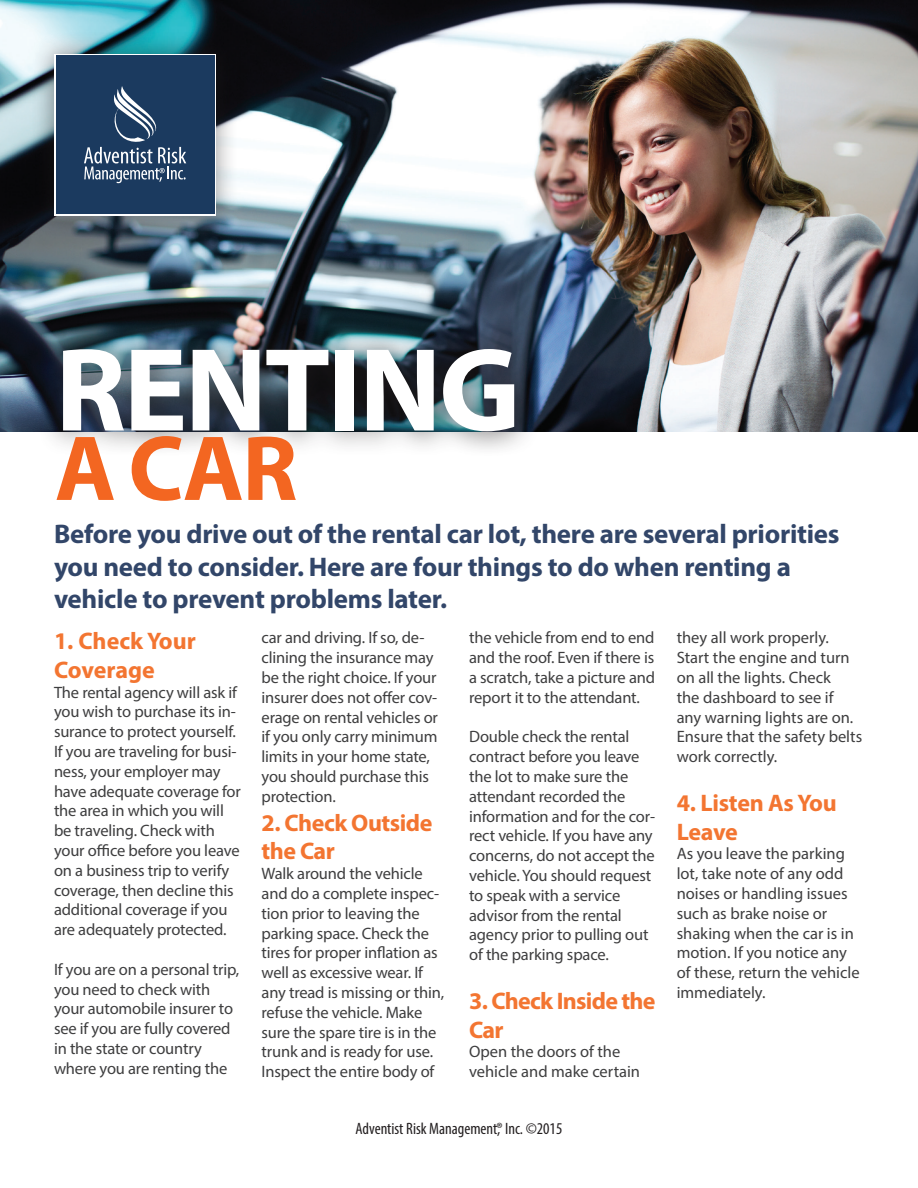
<style>
.page{position:relative;width:918px;height:1188px;background:#fff}
.page>*{position:absolute;margin:0;border:0;box-sizing:border-box;transform-origin:0 0}
.t1{font:700 119.7px "Myriad Pro";letter-spacing:-.02em;color:#fff}
.t2{font:700 93.3px "Myriad Pro";color:#f36621}
.t3{font:700 27px/32.4px "Myriad Pro";letter-spacing:-.01em;color:#324669}
.t4{font:700 24px/28.8px "Myriad Pro";letter-spacing:-.02em;color:#f37531}
.t5{font:700 24px/28.8px "Myriad Pro";color:#f37531}
.t6{font:16.5px/19.8px "Myriad Pro";letter-spacing:-.01em;color:#3e3e3f}
.t7{font:condensed 16.5px "Myriad Pro";color:#231f20}
</style>
<div class="page">
<img style="left:0;top:0;width:918px;height:432px">
<div style="left:31px;top:31px;width:208px;height:208px;background:#231f20;opacity:.5"></div>
<svg style="left:54px;top:54px;width:162px;height:162px"></svg>
<div style="left:56px;top:56px;width:158px;height:158px;background:#1b3a5f"></div>
<svg style="left:84px;top:86px;width:102px;height:97px"></svg>
<div style="left:36px;top:322px;width:505px;height:136px;background:#231f20;opacity:.75"></div>
<h1 class="t1" style="left:55px;top:312px;width:467px">RENTING</h1>
<h2 class="t2" style="left:55px;top:408px;width:244px">A CAR</h2>
<h3 class="t3" style="left:54px;top:517px;width:787px">Before you drive out of the rental car lot, there are several priorities you need to consider. Here are four things to do when renting a vehicle to prevent problems later.</h3>
<h3 class="t5" style="left:54px;top:626px;width:143px">1. Check Your<br>Coverage</h3>
<p class="t6" style="left:54px;top:682px;width:188px">The rental agency will ask if you wish to purchase its in&shy;surance to protect yourself.<br>If you are traveling for busi&shy;ness, your employer may have adequate coverage for the area in which you will be traveling. Check with your office before you leave on a business trip to verify coverage, then decline this additional coverage if you are adequately protected.</p>
<p class="t6" style="left:54px;top:959px;width:187px">If you are on a personal trip, you need to check with your automobile insurer to see if you are fully covered in the state or country where you are renting the</p>
<p class="t6" style="left:262px;top:628px;width:178px">car and driving. If so, de&shy;clining the insurance may be the right choice. If your insurer does not offer cov&shy;erage on rental vehicles or if you only carry minimum limits in your home state, you should purchase this protection.</p>
<h3 class="t4" style="left:262px;top:807px;width:172px">2. Check Outside the Car</h3>
<p class="t6" style="left:262px;top:863px;width:184px">Walk around the vehicle and do a complete inspec&shy;tion prior to leaving the parking space. Check the tires for proper inflation as well as excessive wear. If any tread is missing or thin, refuse the vehicle. Make sure the spare tire is in the trunk and is ready for use.<br>Inspect the entire body of</p>
<p class="t6" style="left:469px;top:628px;width:187px;text-align:justify">the vehicle from end to end and the roof. Even if there is a scratch, take a picture and report it to the attendant.</p>
<p class="t6" style="left:469px;top:727px;width:187px">Double check the rental contract before you leave the lot to make sure the attendant recorded the information and for the cor&shy;rect vehicle. If you have any concerns, do not accept the vehicle. You should request to speak with a service advisor from the rental agency prior to pulling out of the parking space.</p>
<h3 class="t4" style="left:469px;top:986px;width:188px">3. Check Inside the<br>Car</h3>
<p class="t6" style="left:469px;top:1042px;width:173px">Open the doors of the vehicle and make certain</p>
<p class="t7" style="left:356px;top:1119px;width:208px">Adventist Risk Management,® Inc. ©2015</p>
<p class="t6" style="left:677px;top:628px;width:187px">they all work properly.<br>Start the engine and turn on all the lights. Check<br>the dashboard to see if any warning lights are on.<br>Ensure that the safety belts work correctly.</p>
<h3 class="t4" style="left:677px;top:788px;width:162px">4. Listen As You<br>Leave</h3>
<p class="t6" style="left:677px;top:844px;width:184px">As you leave the parking lot, take note of any odd noises or handling issues such as brake noise or shaking when the car is in motion. If you notice any of these, return the vehicle immediately.</p>
</div>
